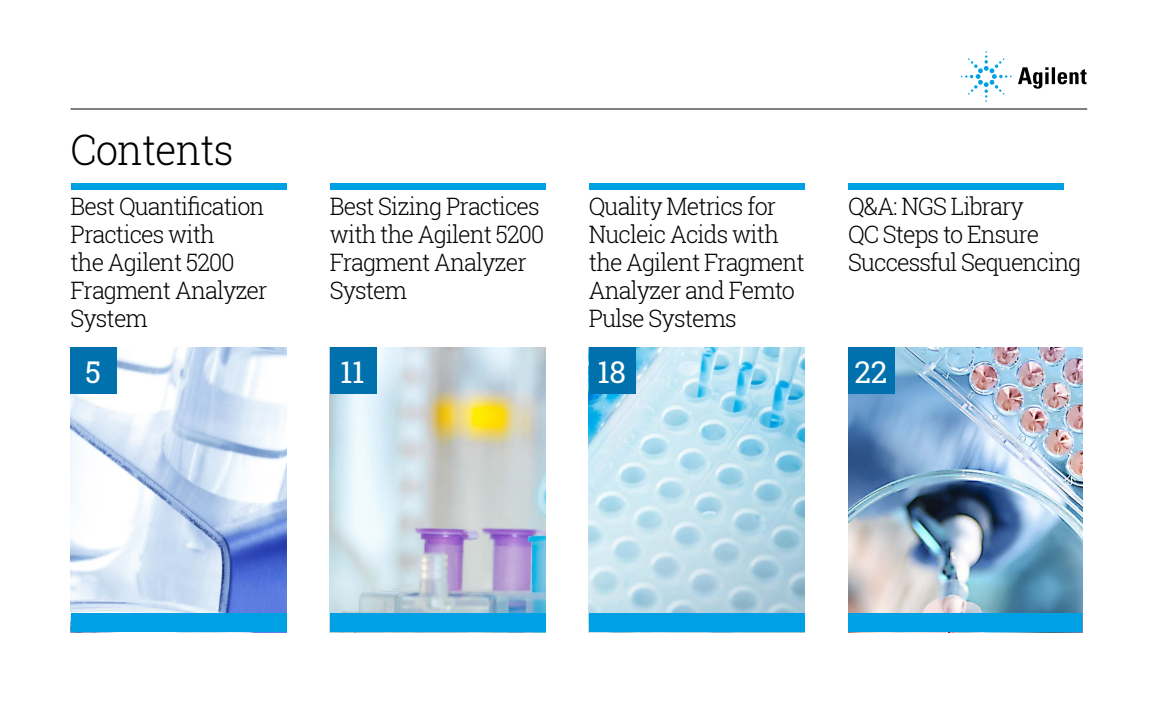
<style>
.page{position:relative;width:1152px;height:720px;background:#fff}
.page>*{position:absolute;margin:0;border:0;box-sizing:border-box;transform-origin:0 0}
.t1{font:300 42px "Roboto Slab";letter-spacing:-.025em;color:#000;scale:.95 1}
.t2{font:30px "Roboto Slab";color:#fff}
.t3{font:300 24px/28px "Roboto Slab";letter-spacing:-.04em;color:#000}
</style>
<div class="page">
<svg style="left:1018px;top:67px;width:69px;height:22px"></svg>
<svg style="left:961px;top:51px;width:51px;height:51px"></svg>
<hr style="left:71px;top:109px;width:1016px;height:1px;background:#000">
<img style="left:71px;top:347px;width:216px;height:285px">
<img style="left:330px;top:347px;width:216px;height:285px">
<img style="left:589px;top:347px;width:216px;height:285px">
<img style="left:848px;top:347px;width:234px;height:285px">
<div style="left:71px;top:613px;width:216px;height:18px;background:#00a1e4"></div>
<div style="left:330px;top:613px;width:216px;height:18px;background:#00a1e4"></div>
<div style="left:589px;top:613px;width:216px;height:18px;background:#00a1e4"></div>
<div style="left:848px;top:613px;width:234px;height:18px;background:#00a1e4"></div>
<div style="left:71px;top:183px;width:216px;height:6px;background:#00a1e4"></div>
<div style="left:330px;top:183px;width:216px;height:6px;background:#00a1e4"></div>
<div style="left:589px;top:183px;width:216px;height:6px;background:#00a1e4"></div>
<div style="left:848px;top:183px;width:216px;height:6px;background:#00a1e4"></div>
<div style="left:71px;top:347px;width:46px;height:47px;background:#0071ac"></div>
<div style="left:330px;top:347px;width:47px;height:47px;background:#0071ac"></div>
<div style="left:589px;top:347px;width:47px;height:47px;background:#0071ac"></div>
<div style="left:848px;top:347px;width:47px;height:47px;background:#0071ac"></div>
<h1 class="t1" style="left:71px;top:121px;width:173px">Contents</h1>
<p class="t3" style="left:71px;top:192px;width:199px">Best Quantification<br>Practices with<br>the Agilent 5200<br>Fragment Analyzer<br>System</p>
<p class="t3" style="left:330px;top:192px;width:216px">Best Sizing Practices with the Agilent 5200<br>Fragment Analyzer<br>System</p>
<p class="t3" style="left:589px;top:192px;width:217px">Quality Metrics for<br>Nucleic Acids with the Agilent Fragment<br>Analyzer and Femto<br>Pulse Systems</p>
<p class="t3" style="left:848px;top:192px;width:235px">Q&amp;A: NGS Library<br>QC Steps to Ensure<br>Successful Sequencing</p>
<p class="t2" style="left:85px;top:351px;width:17px">5</p>
<p class="t2" style="left:340px;top:351px;width:26px">11</p>
<p class="t2" style="left:597px;top:351px;width:30px">18</p>
<p class="t2" style="left:855px;top:351px;width:34px">22</p>
</div>
